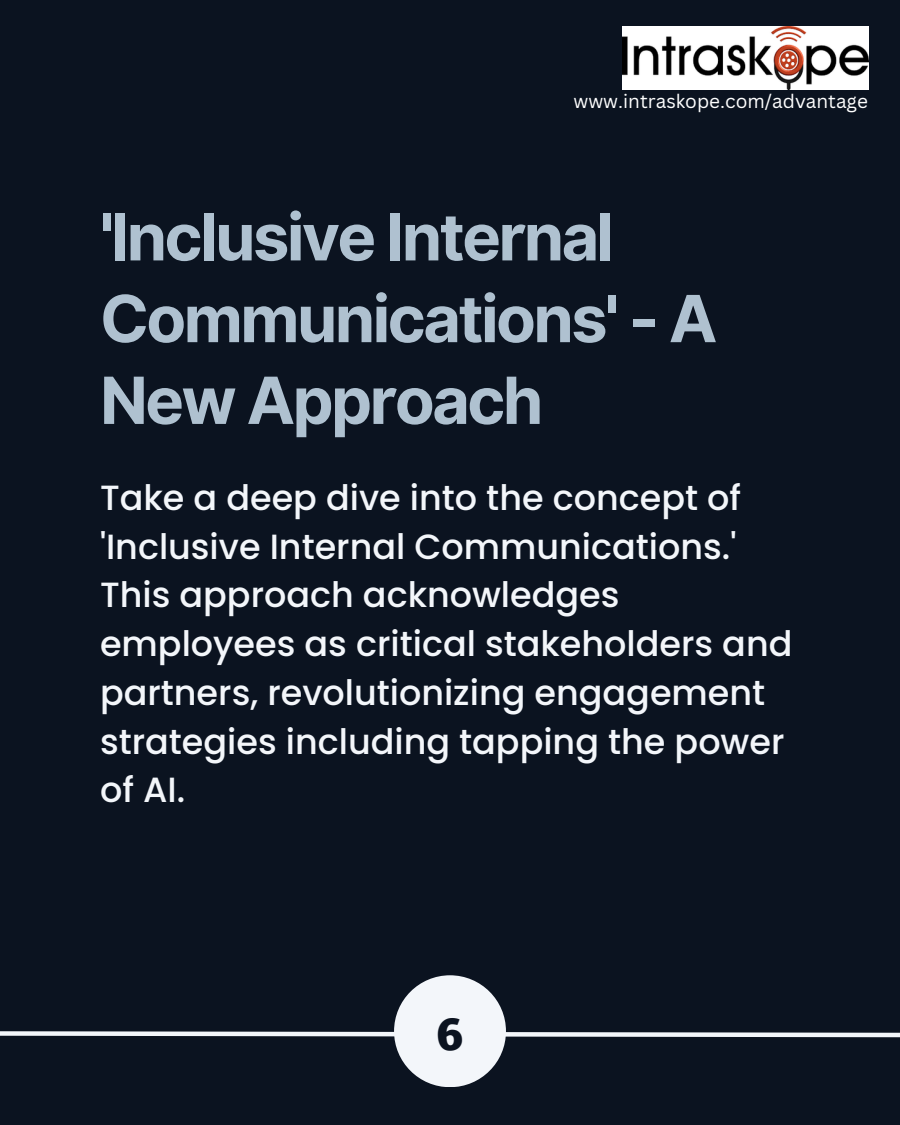
<style>
.page{position:relative;width:900px;height:1125px;background:#0b1320}
.page>*{position:absolute;margin:0;border:0;box-sizing:border-box;transform-origin:0 0}
.t1{font:700 65px/81.8px "Inter";letter-spacing:-.04em;color:#afc1d0}
.t2{font:700 50px "Amaranth";color:#0b1320}
.t3{font:500 35px/48.8px "Poppins";color:#f3f6fa}
.t4{font:19px "Canva Sans";color:#fff}
</style>
<div class="page">
<svg style="left:0;top:1031px;width:900px;height:9px"></svg>
<div style="left:394px;top:975px;width:112px;height:112px;background:#f3f6fa;border-radius:50%"></div>
<img style="left:622px;top:27px;width:246px;height:63px">
<p class="t4" style="left:573px;top:88px;width:296px">www.intraskope.com/advantage</p>
<p class="t1" style="left:100px;top:196px;width:619px">'Inclusive Internal<br>Communications' - A<br>New Approach</p>
<p class="t3" style="left:100px;top:473px;width:694px">Take a deep dive into the concept of 'Inclusive Internal Communications.'<br>This approach acknowledges employees as critical stakeholders and partners, revolutionizing engagement strategies including tapping the power of AI.</p>
<p class="t2" style="left:436px;top:1001px;width:29px">6</p>
</div>
